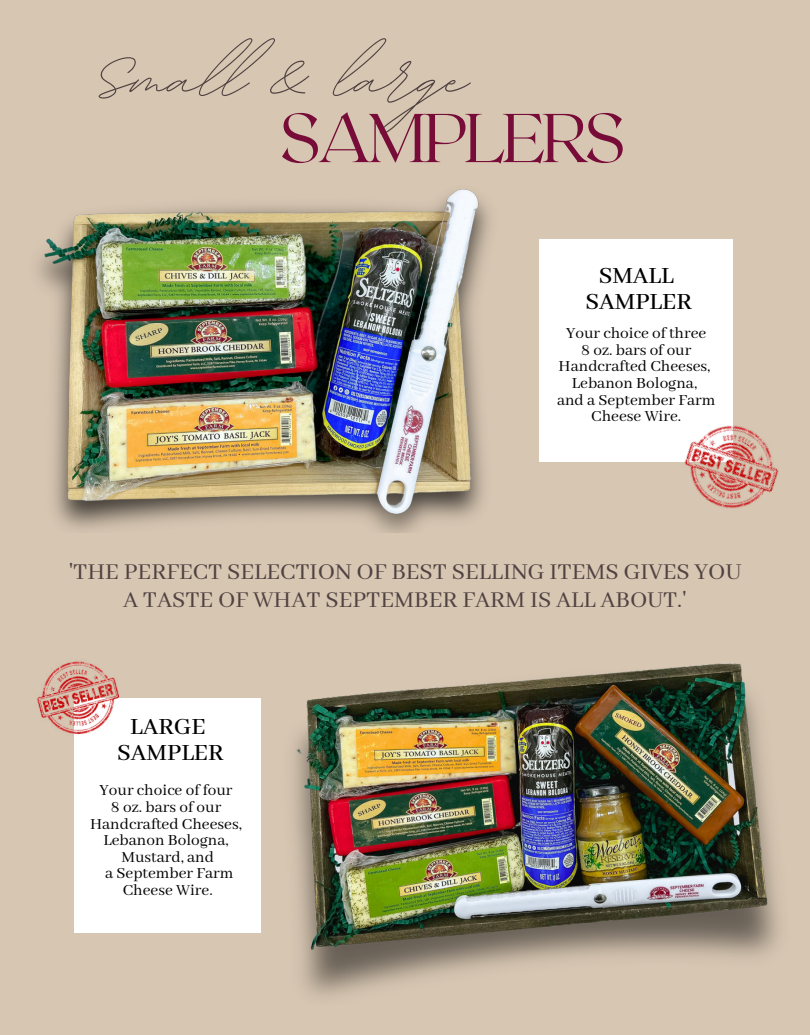
<style>
.page{position:relative;width:810px;height:1035px;background:#d7c6b2}
.page>*{position:absolute;margin:0;border:0;box-sizing:border-box;transform-origin:0 0}
.t1{font:104px "BD Script";color:#504242}
.t2{font:100 68.88px "Roxborough CF";letter-spacing:-.05em;color:#780c39}
.t3{font:500 25.88px/25.9px "Abhaya Libre";color:#000;text-align:center}
.t4{font:25.25px/27.6px "Abhaya Libre";color:#504242;text-align:center}
.t5{font:17.25px/16.6px "Abhaya Libre";color:#000;text-align:center}
</style>
<div class="page">
<img style="left:179px;top:663px;width:601px;height:334px">
<img style="left:38px;top:189px;width:452px;height:343px">
<div style="left:540px;top:239px;width:193px;height:223px;background:#fff"></div>
<div style="left:74px;top:698px;width:187px;height:234px;background:#fff"></div>
<img style="left:684px;top:425px;width:95px;height:84px">
<img style="left:37px;top:661px;width:82px;height:74px">
<h1 class="t1" style="left:96px;top:-5px;width:374px">Small &amp; large</h1>
<h2 class="t2" style="left:279px;top:94px;width:348px">SAMPLERS</h2>
<h3 class="t3" style="left:586px;top:264px;width:108px">SMALL<br>SAMPLER</h3>
<p class="t5" style="left:557px;top:326px;width:160px">Your choice of three<br>8 oz. bars of our<br>Handcrafted Cheeses,<br>Lebanon Bologna,<br>and a September Farm<br>Cheese Wire.</p>
<h3 class="t4" style="left:69px;top:559px;width:674px">'THE PERFECT SELECTION OF BEST SELLING ITEMS GIVES YOU<br>A TASTE OF WHAT SEPTEMBER FARM IS ALL ABOUT.'</h3>
<h3 class="t3" style="left:117px;top:715px;width:108px">LARGE<br>SAMPLER</h3>
<p class="t5" style="left:90px;top:783px;width:153px">Your choice of four<br>8 oz. bars of our<br>Handcrafted Cheeses,<br>Lebanon Bologna,<br>Mustard, and<br>a September Farm<br>Cheese Wire.</p>
</div>
